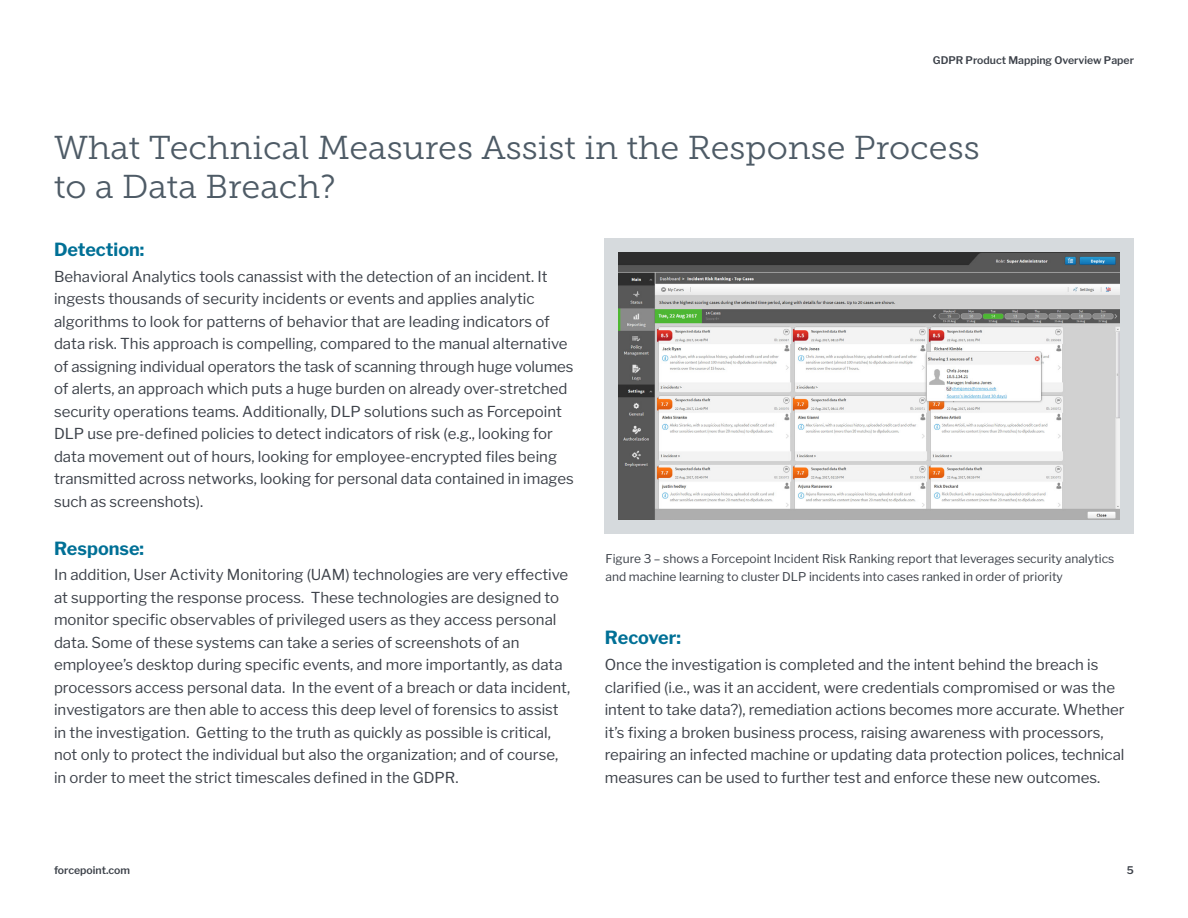
<style>
.page{position:relative;width:1188px;height:918px;background:#fff}
.page>*{position:absolute;margin:0;border:0;box-sizing:border-box;transform-origin:0 0}
.t1{font:33px/38.2px "Museo Slab 300";color:#4e5b66}
.t2{font:700 18px "Libre Franklin";color:#007096}
.t3{font:15px/22.5px "Libre Franklin";color:#3c4149}
.t4{font:12px/18px "Libre Franklin";color:#3c4149}
.t5{font:600 10.5px "Libre Franklin";color:#3c4149}
</style>
<div class="page">
<div style="left:605px;top:239px;width:529px;height:295px;background:#d6dadd"></div>
<img style="left:619px;top:253px;width:501px;height:267px">
<p class="t5" style="left:933px;top:54px;width:203px">GDPR Product Mapping Overview Paper</p>
<h1 class="t1" style="left:54px;top:129px;width:927px">What Technical Measures Assist in the Response Process to a Data Breach?</h1>
<p class="t2" style="left:54px;top:238px;width:92px">Detection:</p>
<p class="t3" style="left:54px;top:265px;width:521px">Behavioral Analytics tools canassist with the detection of an incident. It ingests thousands of security incidents or events and applies analytic algorithms to look for patterns of behavior that are leading indicators of data risk. This approach is compelling, compared to the manual alternative of assigning individual operators the task of scanning through huge volumes of alerts, an approach which puts a huge burden on already over-stretched security operations teams. Additionally, DLP solutions such as Forcepoint DLP use pre-defined policies to detect indicators of risk (e.g., looking for data movement out of hours, looking for employee-encrypted files being transmitted across networks, looking for personal data contained in images such as screenshots).</p>
<p class="t2" style="left:54px;top:537px;width:92px">Response:</p>
<p class="t3" style="left:54px;top:564px;width:518px">In addition, User Activity Monitoring (UAM) technologies are very effective at supporting the response process. These technologies are designed to monitor specific observables of privileged users as they access personal data. Some of these systems can take a series of screenshots of an employee’s desktop during specific events, and more importantly, as data processors access personal data. In the event of a breach or data incident, investigators are then able to access this deep level of forensics to assist in the investigation. Getting to the truth as quickly as possible is critical, not only to protect the individual but also the organization; and of course, in order to meet the strict timescales defined in the GDPR.</p>
<p class="t4" style="left:605px;top:549px;width:510px">Figure 3 – shows a Forcepoint Incident Risk Ranking report that leverages security analytics and machine learning to cluster DLP incidents into cases ranked in order of priority</p>
<p class="t2" style="left:605px;top:627px;width:78px">Recover:</p>
<p class="t3" style="left:605px;top:653px;width:521px">Once the investigation is completed and the intent behind the breach is clarified (i.e., was it an accident, were credentials compromised or was the intent to take data?), remediation actions becomes more accurate. Whether it’s fixing a broken business process, raising awareness with processors, repairing an infected machine or updating data protection polices, technical measures can be used to further test and enforce these new outcomes.</p>
<p class="t5" style="left:54px;top:864px;width:78px">forcepoint.com</p>
<p class="t5" style="left:1127px;top:864px;width:9px">5</p>
</div>
